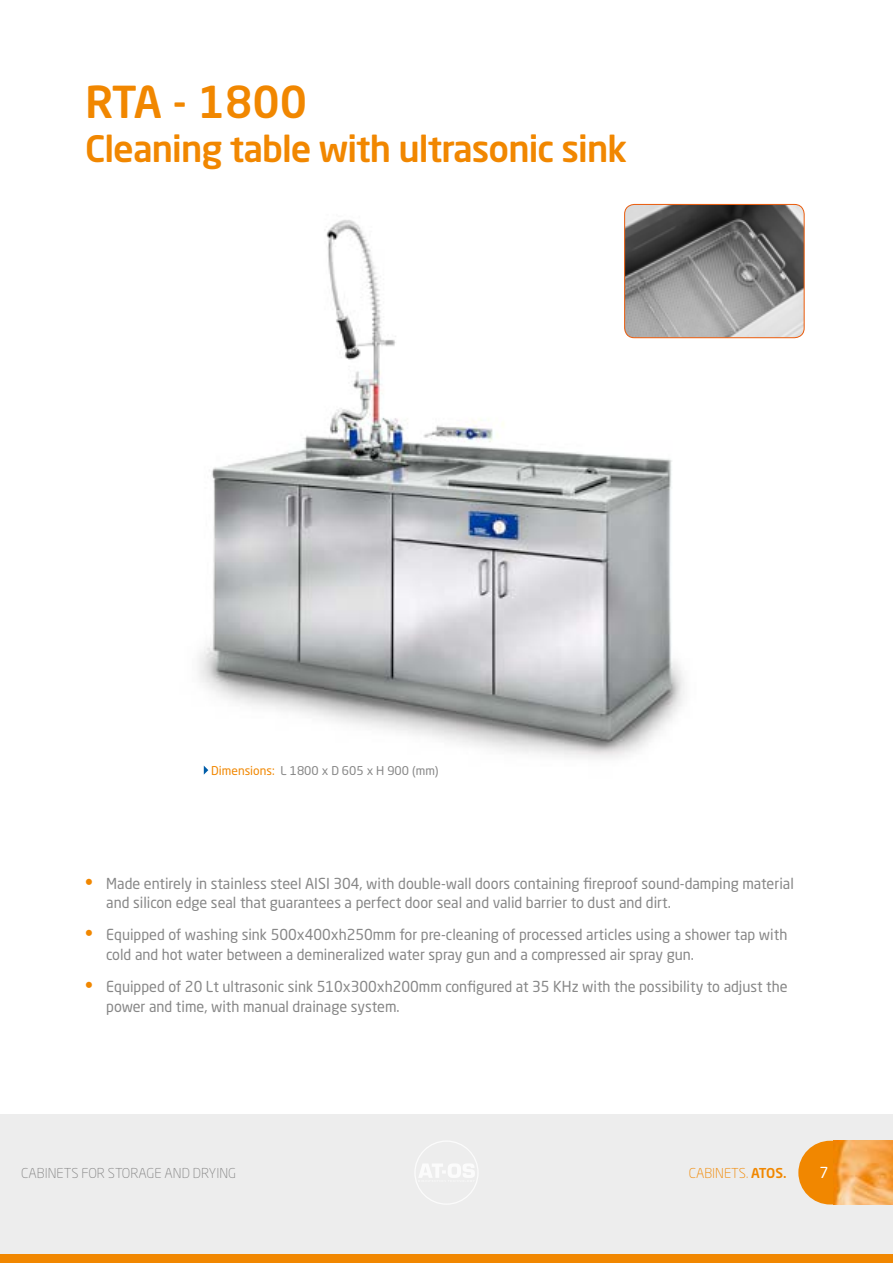
<style>
.page{position:relative;width:893px;height:1263px;background:#fff}
.page>*{position:absolute;margin:0;border:0;box-sizing:border-box;transform-origin:0 0}
.t1{font:500 43.5px "Neo Sans Std";color:#f18700}
.t2{font:500 36px "Neo Sans Std";letter-spacing:-.025em;color:#f18700}
.t3{font:15px/19.5px "Neo Sans Pro";color:#878787;scale:.96 1}
.t4{font:15px "Neo Sans Pro";color:#fff}
.t5{font:300 13.5px "Neo Sans Std";color:#878787}
.t6{font:300 13.5px "Neo Sans Std";color:#f18700}
.t7{font:12px "Neo Sans Pro";color:#878787}
.s1{color:#f18700}
.s2{font-size:19.5px;color:#f18700}
.s3{font-weight:500}
</style>
<div class="page">
<img style="left:199px;top:210px;width:515px;height:565px">
<svg style="left:204px;top:766px;width:4px;height:9px"></svg>
<img style="left:625px;top:204px;width:179px;height:134px">
<div style="left:624px;top:204px;width:180px;height:134px;border:1px solid #ea5b0b;border-radius:10px"></div>
<div style="left:0;top:1114px;width:893px;height:149px;background:#ededed"></div>
<svg style="left:798px;top:1141px;width:35px;height:63px"></svg>
<img style="left:833px;top:1141px;width:60px;height:63px">
<svg style="left:415px;top:1141px;width:63px;height:64px"></svg>
<div style="left:0;top:1254px;width:893px;height:9px;background:#f18700"></div>
<h1 class="t1" style="left:85px;top:75px;width:224px">RTA - 1800</h1>
<h2 class="t2" style="left:85px;top:126px;width:544px">Cleaning table with ultrasonic sink</h2>
<p class="t7" style="left:211px;top:763px;width:229px"><span class="s1">Dimensions:</span> L 1800 x D 605 x H 900 (mm)</p>
<p class="t3" style="left:106px;top:873px;width:718px;text-indent:-21px"><span class="s2">•</span> Made entirely in stainless steel AISI 304, with double-wall doors containing fireproof sound-damping material and silicon edge seal that guarantees a perfect door seal and valid barrier to dust and dirt.</p>
<p class="t3" style="left:106px;top:925px;width:711px;text-indent:-21px"><span class="s2">•</span> Equipped of washing sink 500x400xh250mm for pre-cleaning of processed articles using a shower tap with cold and hot water between a demineralized water spray gun and a compressed air spray gun.</p>
<p class="t3" style="left:106px;top:976px;width:711px;text-indent:-21px"><span class="s2">•</span> Equipped of 20 Lt ultrasonic sink 510x300xh200mm configured at 35 KHz with the possibility to adjust the power and time, with manual drainage system.</p>
<p class="t5" style="left:21px;top:1165px;width:216px">CABINETS FOR STORAGE AND DRYING</p>
<p class="t6" style="left:689px;top:1165px;width:99px">CABINETS. <span class="s3">ATOS.</span></p>
<p class="t4" style="left:819px;top:1163px;width:11px">7</p>
</div>
